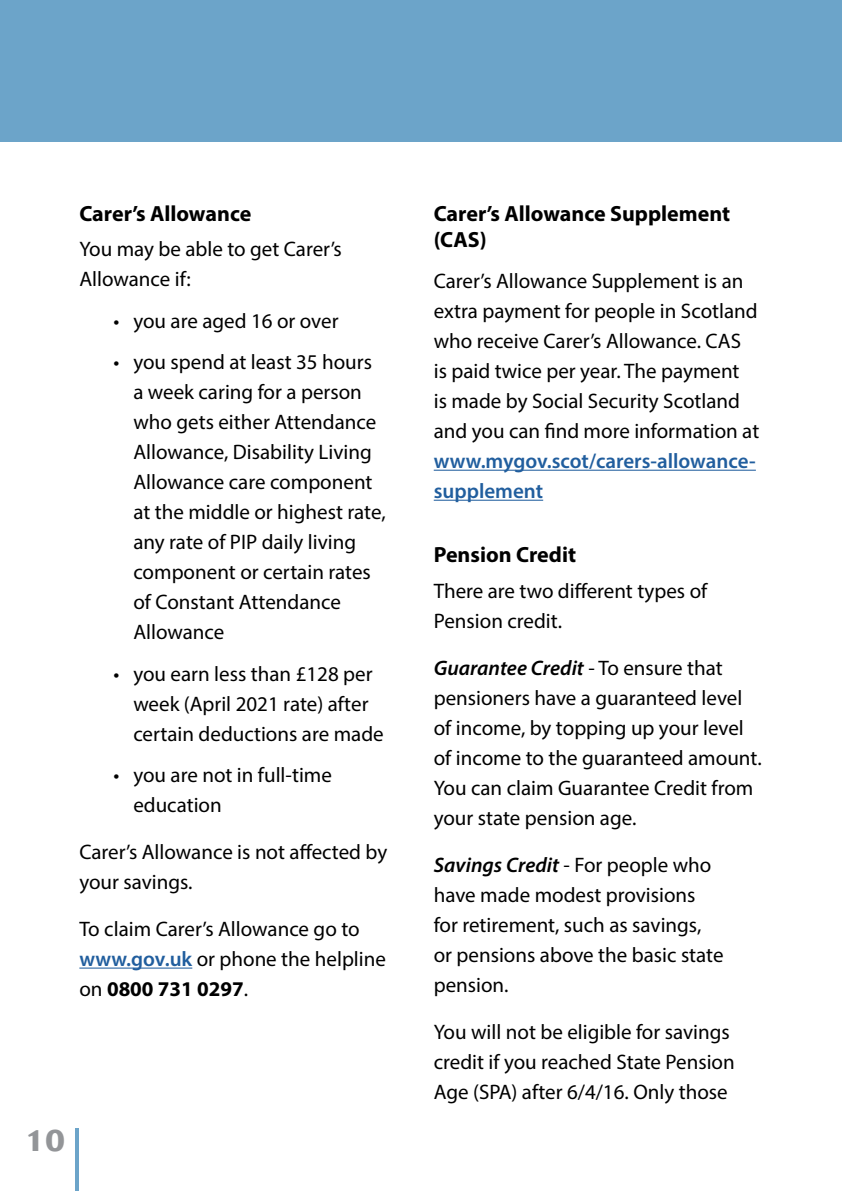
<style>
.page{position:relative;width:842px;height:1191px;background:#fff}
.page>*{position:absolute;margin:0;border:0;box-sizing:border-box;transform-origin:0 0}
.t1{font:700 30px "Cosmos BQ";color:#939598}
.t2{font:700 22px/26px "Myriad Pro";color:#000}
.t3{font:21px/30px "Myriad Pro";color:#000}
.t4{font:600 21px/30px "Myriad Pro";color:#215e9e}
.s1{font-weight:600;color:#215e9e}
.s2{font-weight:700}
.s3{font-weight:600;font-style:italic}
</style>
<div class="page">
<div style="left:0;top:0;width:842px;height:142px;background:#6ca4c9"></div>
<hr style="left:75px;top:1128px;width:4px;height:63px;background:#6ca4c9">
<hr style="left:79px;top:967px;width:113px;height:1px;background:#215e9e">
<hr style="left:434px;top:470px;width:322px;height:1px;background:#215e9e">
<hr style="left:434px;top:500px;width:109px;height:1px;background:#215e9e">
<p class="t2" style="left:79px;top:199px;width:173px">Carer’s Allowance</p>
<p class="t3" style="left:79px;top:234px;width:264px">You may be able to get Carer’s<br>Allowance if:</p>
<p class="t3" style="left:113px;top:305px;width:227px">• you are aged 16 or over</p>
<p class="t3" style="left:133px;top:347px;width:254px;text-indent:-20px">• you spend at least 35 hours a week caring for a person who gets either Attendance<br>Allowance, Disability Living<br>Allowance care component at the middle or highest rate, any rate of PIP daily living component or certain rates of Constant Attendance<br>Allowance</p>
<p class="t3" style="left:133px;top:658px;width:252px;text-indent:-20px">• you earn less than £128 per week (April 2021 rate) after certain deductions are made</p>
<p class="t3" style="left:133px;top:759px;width:200px;text-indent:-20px">• you are not in full-time education</p>
<p class="t3" style="left:79px;top:836px;width:309px">Carer’s Allowance is not affected by your savings.</p>
<p class="t3" style="left:79px;top:913px;width:308px">To claim Carer’s Allowance go to <span class="s1">www.gov.uk</span> or phone the helpline on <span class="s2">0800 731 0297</span>.</p>
<h1 class="t1" style="left:25px;top:1123px;width:42px">10</h1>
<p class="t2" style="left:434px;top:199px;width:298px">Carer’s Allowance Supplement (CAS)</p>
<p class="t3" style="left:434px;top:266px;width:327px">Carer’s Allowance Supplement is an extra payment for people in Scotland who receive Carer’s Allowance. CAS is paid twice per year. The payment<br>is made by Social Security Scotland and you can find more information at</p>
<p class="t4" style="left:434px;top:445px;width:324px">www.mygov.scot/carers-allowance&shy;supplement</p>
<p class="t2" style="left:434px;top:541px;width:144px">Pension Credit</p>
<p class="t3" style="left:434px;top:575px;width:275px">There are two different types of<br>Pension credit.</p>
<p class="t3" style="left:434px;top:652px;width:329px"><span class="s3">Guarantee Credit</span> - To ensure that pensioners have a guaranteed level of income, by topping up your level of income to the guaranteed amount.<br>You can claim Guarantee Credit from your state pension age.</p>
<p class="t3" style="left:434px;top:849px;width:291px"><span class="s3">Savings Credit</span> - For people who have made modest provisions for retirement, such as savings, or pensions above the basic state pension.</p>
<p class="t3" style="left:434px;top:1016px;width:302px">You will not be eligible for savings credit if you reached State Pension<br>Age (SPA) after 6/4/16. Only those</p>
</div>
